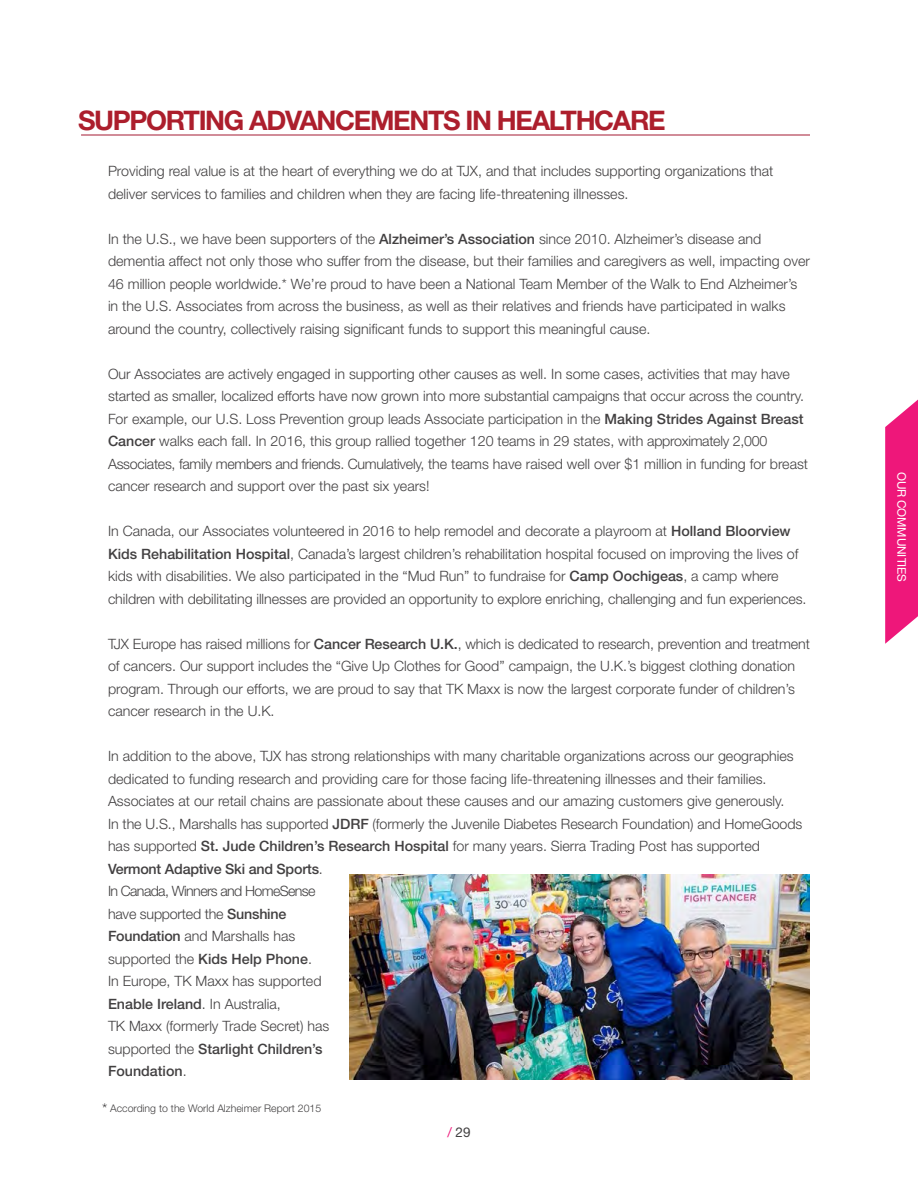
<style>
.page{position:relative;width:918px;height:1188px;background:#fff}
.page>*{position:absolute;margin:0;border:0;box-sizing:border-box;transform-origin:0 0}
.t1{font:700 27px "Helvetica Neue LT Std";letter-spacing:-.05em;color:#ac1e2c}
.t2{font:300 14.25px/22.5px "Helvetica Neue LT Std";color:#424041}
.t3{font:13.5px "Helvetica Neue LT Std";color:#424041}
.t4{font:11.85px "Helvetica Neue LT Std";letter-spacing:-.005em;color:#fff}
.t5{font:300 10.5px "Helvetica Neue LT Std";color:#424041}
.s1{font-weight:500}
.s2{font-size:15px}
.s3{color:#ee177a}
</style>
<div class="page">
<hr style="left:81px;top:135px;width:729px;height:1px;background:#a51a33">
<img style="left:349px;top:875px;width:461px;height:205px">
<svg style="left:885px;top:400px;width:33px;height:244px;background:#ef3289"></svg>
<h1 class="t1" style="left:78px;top:104px;width:589px">SUPPORTING ADVANCEMENTS IN HEALTHCARE</h1>
<p class="t2" style="left:108px;top:160px;width:667px">Providing real value is at the heart of everything we do at TJX, and that includes supporting organizations that deliver services to families and children when they are facing life-threatening illnesses.</p>
<p class="t2" style="left:108px;top:227px;width:704px">In the U.S., we have been supporters of the <span class="s1">Alzheimer’s Association</span> since 2010. Alzheimer’s disease and dementia affect not only those who suffer from the disease, but their families and caregivers as well, impacting over 46 million people worldwide.* We’re proud to have been a National Team Member of the Walk to End Alzheimer’s in the U.S. Associates from across the business, as well as their relatives and friends have participated in walks around the country, collectively raising significant funds to support this meaningful cause.</p>
<p class="t2" style="left:108px;top:362px;width:702px">Our Associates are actively engaged in supporting other causes as well. In some cases, activities that may have started as smaller, localized efforts have now grown into more substantial campaigns that occur across the country.<br>For example, our U.S. Loss Prevention group leads Associate participation in the <span class="s1">Making Strides Against Breast Cancer</span> walks each fall. In 2016, this group rallied together 120 teams in 29 states, with approximately 2,000<br>Associates, family members and friends. Cumulatively, the teams have raised well over $1 million in funding for breast cancer research and support over the past six years!</p>
<p class="t2" style="left:108px;top:520px;width:700px">In Canada, our Associates volunteered in 2016 to help remodel and decorate a playroom at <span class="s1">Holland Bloorview Kids Rehabilitation Hospital</span>, Canada’s largest children’s rehabilitation hospital focused on improving the lives of kids with disabilities. We also participated in the “Mud Run” to fundraise for <span class="s1">Camp Oochigeas</span>, a camp where children with debilitating illnesses are provided an opportunity to explore enriching, challenging and fun experiences.</p>
<p class="t2" style="left:108px;top:632px;width:703px">TJX Europe has raised millions for <span class="s1">Cancer Research U.K.</span>, which is dedicated to research, prevention and treatment of cancers. Our support includes the “Give Up Clothes for Good” campaign, the U.K.’s biggest clothing donation program. Through our efforts, we are proud to say that TK Maxx is now the largest corporate funder of children’s cancer research in the U.K.</p>
<p class="t2" style="left:108px;top:745px;width:696px">In addition to the above, TJX has strong relationships with many charitable organizations across our geographies dedicated to funding research and providing care for those facing life-threatening illnesses and their families.<br>Associates at our retail chains are passionate about these causes and our amazing customers give generously.<br>In the U.S., Marshalls has supported <span class="s1">JDRF</span> (formerly the Juvenile Diabetes Research Foundation) and HomeGoods has supported <span class="s1">St. Jude Children’s Research Hospital</span> for many years. Sierra Trading Post has supported <span class="s1">Vermont Adaptive Ski and Sports</span>.<br>In Canada, Winners and HomeSense<br>have supported the <span class="s1">Sunshine<br>Foundation</span> and Marshalls has<br>supported the <span class="s1">Kids Help Phone</span>.<br>In Europe, TK Maxx has supported<br><span class="s1">Enable Ireland</span>. In Australia,<br>TK Maxx (formerly Trade Secret) has<br>supported the <span class="s1">Starlight Children’s<br>Foundation</span>.</p>
<p class="t5" style="left:102px;top:1102px;width:221px"><span class="s2">*</span> According to the World Alzheimer Report 2015</p>
<p class="t3" style="left:447px;top:1124px;width:25px"><span class="s3">/</span> 29</p>
<p class="t4" style="left:909px;top:472px;width:111px;rotate:90deg">OUR COMMUNITIES</p>
</div>
